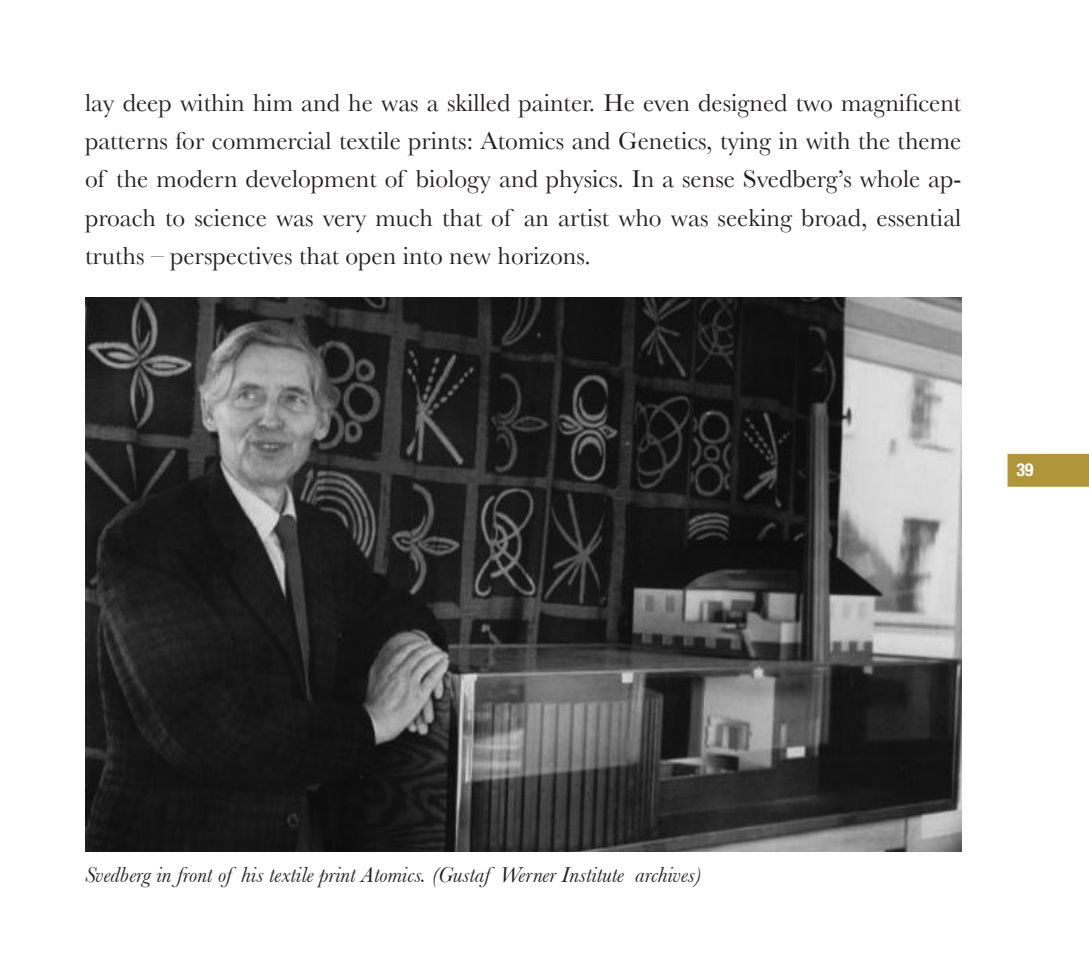
<style>
.page{position:relative;width:1089px;height:978px;background:#fff}
.page>*{position:absolute;margin:0;border:0;box-sizing:border-box;transform-origin:0 0}
.Brödtext{font:25.5px/38.4px "Baskerville";color:#231f20;text-align:justify}
.Bildtext{font:italic 22.5px "Baskerville";color:#231f20}
.t1{font:700 condensed 18px "Helvetica Neue";color:#fff}
</style>
<div class="page">
<div style="left:1007px;top:454px;width:82px;height:33px;background:#b19539"></div>
<img style="left:85px;top:298px;width:876px;height:553px">
<p class="Brödtext" style="left:85px;top:83px;width:878px">lay deep within him and he was a skilled painter. He even designed two magnificent patterns for commercial textile prints: Atomics and Genetics, tying in with the theme of the modern development of biology and physics. In a sense Svedberg’s whole ap&shy;proach to science was very much that of an artist who was seeking broad, essential truths – perspectives that open into new horizons.</p>
<p class="t1" style="left:1016px;top:459px;width:19px">39</p>
<p class="Bildtext" style="left:85px;top:862px;width:618px">Svedberg in front of his textile print Atomics. (Gustaf Werner Institute archives)</p>
</div>
